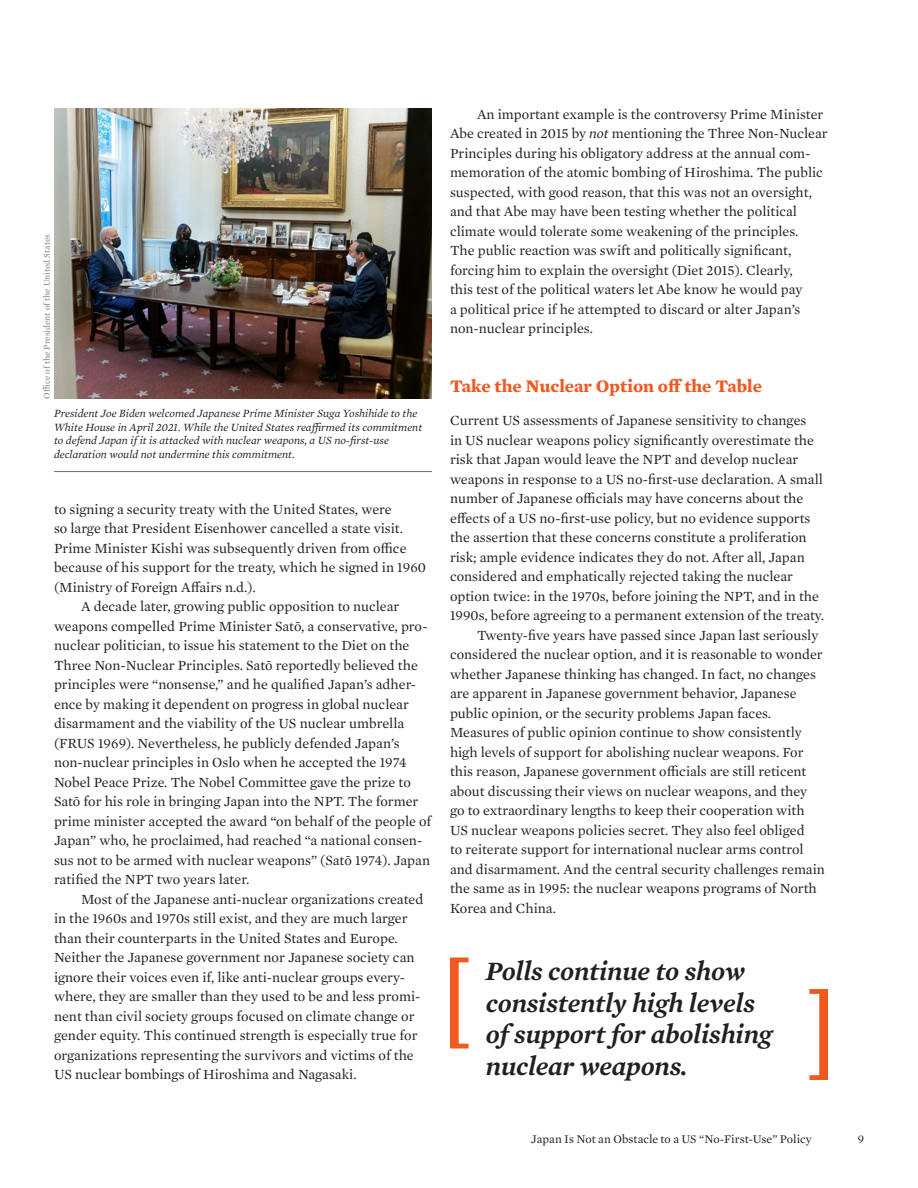
<style>
.page{position:relative;width:918px;height:1188px;background:#fff}
.page>*{position:absolute;margin:0;border:0;box-sizing:border-box;transform-origin:0 0}
.Pull_quote_text{font:italic 600 27px/31.5px "Mercury Text G1";letter-spacing:-.01em;color:#231f20}
.First-level_subhead{font:700 18px "Mercury Text G1";color:#f15921}
.Body_Text__w__indent{font:14.25px/19.5px "Mercury Text G1";color:#231f20}
.Body_text__last_sect{font:14.25px/19.5px "Mercury Text G1";color:#231f20}
.Body_Text__first_par{font:14.25px/19.5px "Mercury Text G1";color:#231f20}
.t1{font:12px "Mercury Text G1";color:#231f20}
.Photo_caption_text_w{font:italic 11.25px/13.5px "Mercury Text G1";color:#231f20}
.Photo_credit__rj{font:9px "Mercury Text G1";color:#808285}
.s1{font-style:italic}
</style>
<div class="page">
<svg style="left:450px;top:957px;width:19px;height:92px"></svg>
<svg style="left:809px;top:989px;width:19px;height:91px"></svg>
<img style="left:54px;top:108px;width:378px;height:291px">
<hr style="left:54px;top:471px;width:378px;height:1px;background:#6c6d70">
<p class="Photo_credit__rj" style="left:40px;top:399px;width:166px;rotate:-90deg">Office of the President of the United States</p>
<p class="Photo_caption_text_w" style="left:54px;top:406px;width:370px">President Joe Biden welcomed Japanese Prime Minister Suga Yoshihide to the White House in April 2021. While the United States reaffirmed its commitment to defend Japan if it is attacked with nuclear weapons, a US no-first-use declaration would not undermine this commitment.</p>
<p class="Body_Text__w__indent" style="left:54px;top:498px;width:374px">to signing a security treaty with the United States, were<br>so large that President Eisenhower cancelled a state visit.<br>Prime Minister Kishi was subsequently driven from office because of his support for the treaty, which he signed in 1960 (Ministry of Foreign Affairs n.d.).</p>
<p class="Body_Text__w__indent" style="left:54px;top:596px;width:380px;text-indent:27px">A decade later, growing public opposition to nuclear weapons compelled Prime Minister Satō, a conservative, pro&shy;nuclear politician, to issue his statement to the Diet on the Three Non-Nuclear Principles. Satō reportedly believed the principles were “nonsense,” and he qualified Japan’s adher&shy;ence by making it dependent on progress in global nuclear disarmament and the viability of the US nuclear umbrella (FRUS 1969). Nevertheless, he publicly defended Japan’s non-nuclear principles in Oslo when he accepted the 1974<br>Nobel Peace Prize. The Nobel Committee gave the prize to Satō for his role in bringing Japan into the NPT. The former prime minister accepted the award “on behalf of the people of Japan” who, he proclaimed, had reached “a national consen&shy;sus not to be armed with nuclear weapons” (Satō 1974). Japan ratified the NPT two years later.</p>
<p class="Body_Text__w__indent" style="left:54px;top:888px;width:371px;text-indent:27px">Most of the Japanese anti-nuclear organizations created in the 1960s and 1970s still exist, and they are much larger than their counterparts in the United States and Europe.<br>Neither the Japanese government nor Japanese society can ignore their voices even if, like anti-nuclear groups every&shy;where, they are smaller than they used to be and less promi&shy;nent than civil society groups focused on climate change or gender equity. This continued strength is especially true for organizations representing the survivors and victims of the US nuclear bombings of Hiroshima and Nagasaki.</p>
<p class="Body_text__last_sect" style="left:450px;top:103px;width:379px;text-indent:27px">An important example is the controversy Prime Minister Abe created in 2015 by <span class="s1">not</span> mentioning the Three Non-Nuclear Principles during his obligatory address at the annual com&shy;memoration of the atomic bombing of Hiroshima. The public suspected, with good reason, that this was not an oversight, and that Abe may have been testing whether the political climate would tolerate some weakening of the principles.<br>The public reaction was swift and politically significant, forcing him to explain the oversight (Diet 2015). Clearly,<br>this test of the political waters let Abe know he would pay<br>a political price if he attempted to discard or alter Japan’s non-nuclear principles.</p>
<p class="First-level_subhead" style="left:450px;top:373px;width:314px">Take the Nuclear Option off the Table</p>
<p class="Body_Text__first_par" style="left:450px;top:410px;width:376px">Current US assessments of Japanese sensitivity to changes<br>in US nuclear weapons policy significantly overestimate the risk that Japan would leave the NPT and develop nuclear weapons in response to a US no-first-use declaration. A small number of Japanese officials may have concerns about the effects of a US no-first-use policy, but no evidence supports the assertion that these concerns constitute a proliferation risk; ample evidence indicates they do not. After all, Japan considered and emphatically rejected taking the nuclear option twice: in the 1970s, before joining the NPT, and in the 1990s, before agreeing to a permanent extension of the treaty.</p>
<p class="Body_Text__w__indent" style="left:450px;top:625px;width:376px;text-indent:27px">Twenty-five years have passed since Japan last seriously considered the nuclear option, and it is reasonable to wonder whether Japanese thinking has changed. In fact, no changes are apparent in Japanese government behavior, Japanese public opinion, or the security problems Japan faces.<br>Measures of public opinion continue to show consistently high levels of support for abolishing nuclear weapons. For this reason, Japanese government officials are still reticent about discussing their views on nuclear weapons, and they go to extraordinary lengths to keep their cooperation with US nuclear weapons policies secret. They also feel obliged<br>to reiterate support for international nuclear arms control and disarmament. And the central security challenges remain the same as in 1995: the nuclear weapons programs of North Korea and China.</p>
<p class="Pull_quote_text" style="left:486px;top:954px;width:288px">Polls continue to show consistently high levels of support for abolishing nuclear weapons.</p>
<p class="t1" style="left:531px;top:1130px;width:282px">Japan Is Not an Obstacle to a US “No-First-Use” Policy</p>
<p class="t1" style="left:858px;top:1130px;width:8px">9</p>
</div>
